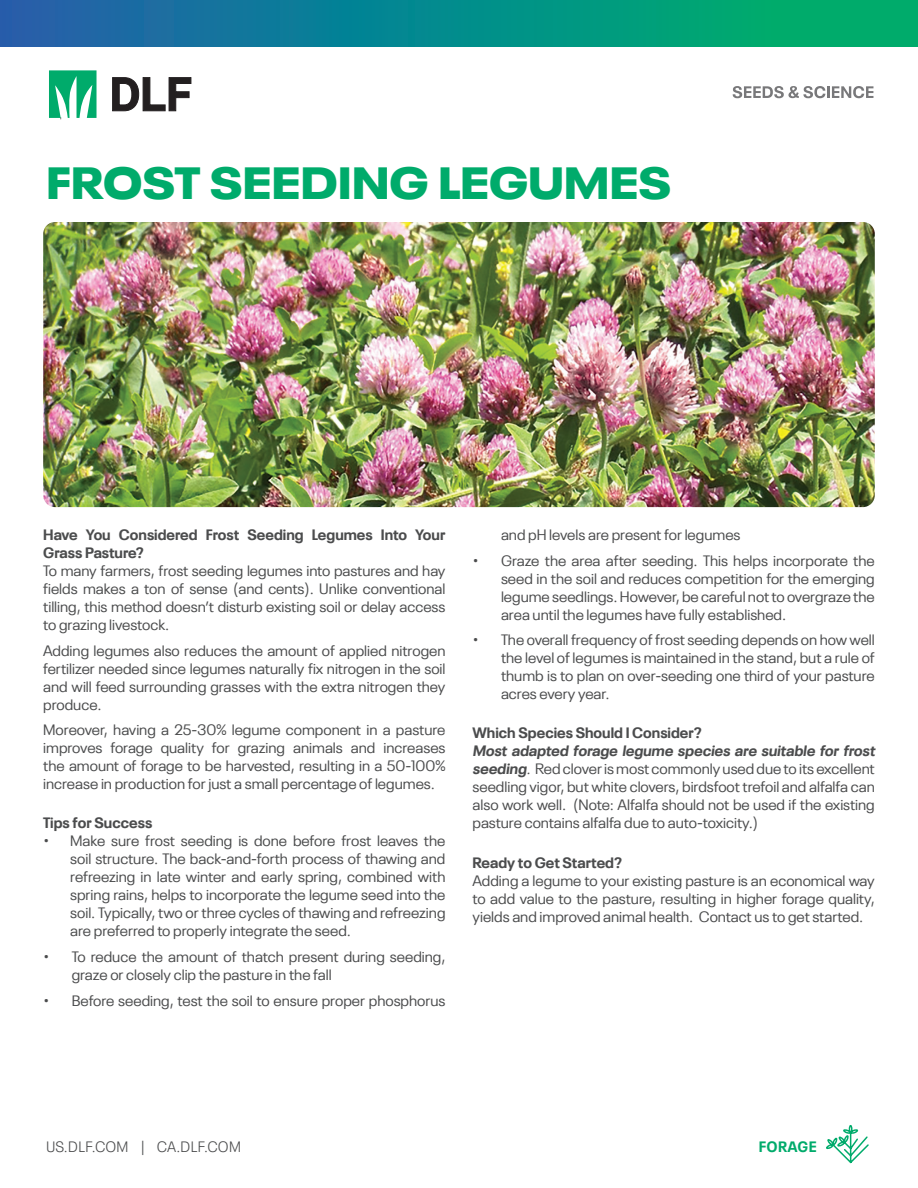
<style>
.page{position:relative;width:918px;height:1188px;background:#fff}
.page>*{position:absolute;margin:0;border:0;box-sizing:border-box;transform-origin:0 0}
.NEUE_PLAK_EXT_BLK_30_26_GRN_CAPS{font:900 expanded 45px "Neue Plak";color:#00ab6b}
.t1{font:15px/18px "Neue Plak";color:#4b4c4d;text-align:justify}
.t2{font:700 15px/18px "Neue Plak";color:#4b4c4d}
.NEUE_PLAK_TXT_LT_10_14_DRK_GRY{font:300 15px "Neue Plak Text";color:#4b4c4d}
.NEUE_PLAK_TXT_LT_10_14_DRK_GRY-2{font:700 15px "Neue Plak Text";color:#00ab6b}
.s1{font-weight:700}
</style>
<div class="page">
<img style="left:43px;top:222px;width:832px;height:285px">
<div style="left:0;top:0;width:918px;height:47px;background:linear-gradient(to right,#1d60ae,#00b666)"></div>
<hr style="left:917px;top:0;width:1px;height:47px;background:#00ab6b">
<svg style="left:113px;top:78px;width:78px;height:33px"></svg>
<svg style="left:49px;top:70px;width:48px;height:49px"></svg>
<svg style="left:826px;top:1125px;width:43px;height:39px"></svg>
<svg style="left:733px;top:86px;width:140px;height:12px"></svg>
<p class="NEUE_PLAK_EXT_BLK_30_26_GRN_CAPS" style="left:46px;top:145px;width:627px">FROST SEEDING LEGUMES</p>
<p class="t2" style="left:43px;top:524px;width:404px">Have You Considered Frost Seeding Legumes Into Your<br>Grass Pasture?</p>
<p class="t1" style="left:43px;top:561px;width:404px">To many farmers, frost seeding legumes into pastures and hay fields makes a ton of sense (and cents). Unlike conventional tilling, this method doesn’t disturb existing soil or delay access to grazing livestock.</p>
<p class="t1" style="left:43px;top:640px;width:404px">Adding legumes also reduces the amount of applied nitrogen fertilizer needed since legumes naturally fix nitrogen in the soil and will feed surrounding grasses with the extra nitrogen they produce.</p>
<p class="t1" style="left:43px;top:720px;width:404px">Moreover, having a 25-30% legume component in a pasture improves forage quality for grazing animals and increases the amount of forage to be harvested, resulting in a 50-100% increase in production for just a small percentage of legumes.</p>
<p class="t2" style="left:43px;top:812px;width:111px">Tips for Success</p>
<p class="t1" style="left:70px;top:831px;width:377px;text-indent:-27px">• Make sure frost seeding is done before frost leaves the soil structure. The back-and-forth process of thawing and refreezing in late winter and early spring, combined with spring rains, helps to incorporate the legume seed into the soil. Typically, two or three cycles of thawing and refreezing are preferred to properly integrate the seed.</p>
<p class="t1" style="left:72px;top:946px;width:375px;text-indent:-28px">• To reduce the amount of thatch present during seeding, graze or closely clip the pasture in the fall</p>
<p class="t1" style="left:43px;top:990px;width:404px">• Before seeding, test the soil to ensure proper phosphorus</p>
<p class="t1" style="left:501px;top:525px;width:241px">and pH levels are present for legumes</p>
<p class="t1" style="left:501px;top:550px;width:375px;text-indent:-28px">• Graze the area after seeding. This helps incorporate the seed in the soil and reduces competition for the emerging legume seedlings. However, be careful not to overgraze the area until the legumes have fully established.</p>
<p class="t1" style="left:501px;top:630px;width:375px;text-indent:-28px">• The overall frequency of frost seeding depends on how well the level of legumes is maintained in the stand, but a rule of thumb is to plan on over-seeding one third of your pasture acres every year.</p>
<p class="t2" style="left:472px;top:722px;width:231px">Which Species Should I Consider?</p>
<p class="t1" style="left:472px;top:741px;width:407px;text-align:left"><span class="s1">Most adapted forage legume species are suitable for frost seeding</span>. Red clover is most commonly used due to its excellent seedling vigor, but white clovers, birdsfoot trefoil and alfalfa can also work well. (Note: Alfalfa should not be used if the existing pasture contains alfalfa due to auto-toxicity.)</p>
<p class="t2" style="left:472px;top:852px;width:151px">Ready to Get Started?</p>
<p class="t1" style="left:472px;top:870px;width:404px">Adding a legume to your existing pasture is an economical way to add value to the pasture, resulting in higher forage quality, yields and improved animal health. Contact us to get started.</p>
<p class="NEUE_PLAK_TXT_LT_10_14_DRK_GRY" style="left:46px;top:1135px;width:197px">US.DLF.COM | CA.DLF.COM</p>
<p class="NEUE_PLAK_TXT_LT_10_14_DRK_GRY-2" style="left:759px;top:1134px;width:60px">FORAGE</p>
</div>
